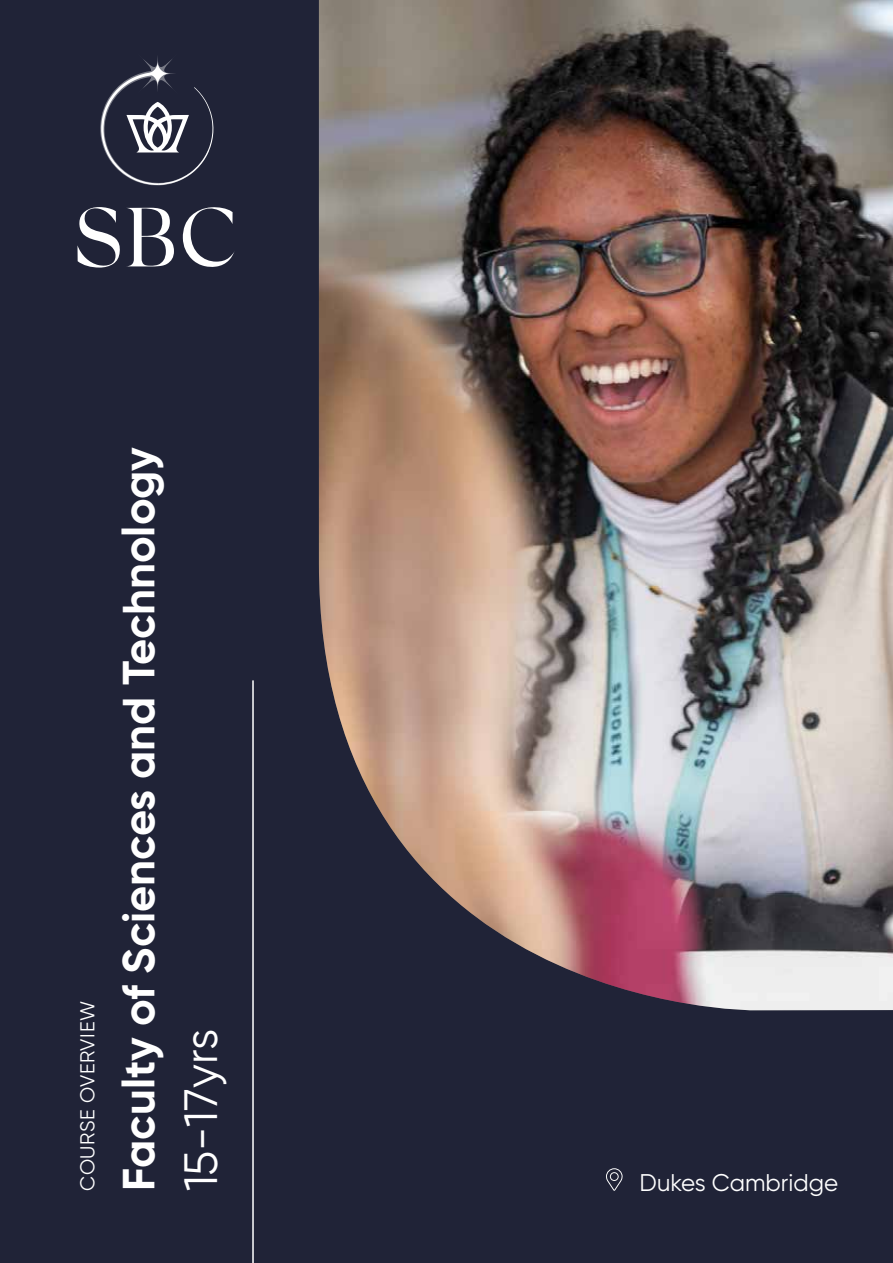
<style>
.page{position:relative;width:893px;height:1263px;background:#202337}
.page>*{position:absolute;margin:0;border:0;box-sizing:border-box;transform-origin:0 0}
.t1{font:46.8px "Gilroy";color:#fff}
.t2{font:700 45px "Gilroy";color:#fff}
.t3{font:24.15px "Gilroy";color:#fff}
.t4{font:20.1px "Gilroy";letter-spacing:.03em;color:#fff}
</style>
<div class="page">
<img style="left:319px;top:0;width:574px;height:1010px">
<svg style="left:100px;top:56px;width:114px;height:129px"></svg>
<svg style="left:77px;top:207px;width:43px;height:61px"></svg>
<svg style="left:127px;top:208px;width:47px;height:58px"></svg>
<svg style="left:183px;top:207px;width:52px;height:60px"></svg>
<hr style="left:252px;top:680px;width:2px;height:583px;background:#fff">
<svg style="left:606px;top:1168px;width:17px;height:23px"></svg>
<p class="t4" style="left:78px;top:1191px;width:191px;rotate:-90deg">COURSE OVERVIEW</p>
<p class="t2" style="left:118px;top:1191px;width:746px;rotate:-90deg">Faculty of Sciences and Technology</p>
<p class="t1" style="left:180px;top:1191px;width:164px;rotate:-90deg">15-17yrs</p>
<p class="t3" style="left:640px;top:1171px;width:200px">Dukes Cambridge</p>
</div>
